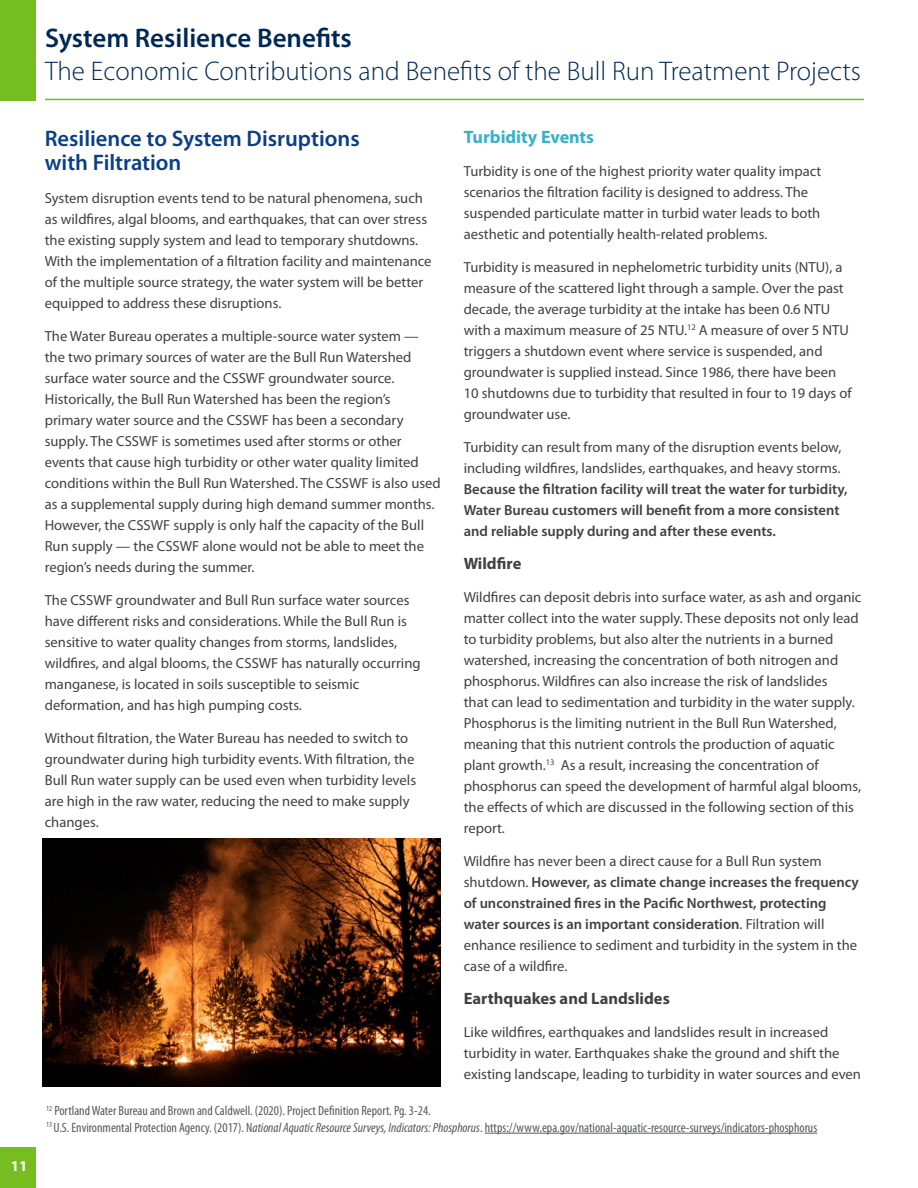
<style>
.page{position:relative;width:918px;height:1188px;background:#fff}
.page>*{position:absolute;margin:0;border:0;box-sizing:border-box;transform-origin:0 0}
.t1{font:300 27px "Myriad Pro";color:#002856}
.t2{font:600 27px "Myriad Pro";color:#002856}
.t3{font:600 22.5px/24px "Myriad Pro";color:#093f89}
.t4{font:700 18px "Myriad Pro";color:#37b0c9}
.t5{font:700 16.5px "Myriad Pro";color:#414042}
.t6{font:700 15px "Myriad Pro";color:#fff}
.t7{font:14.7px/21px "Myriad Pro";color:#414042}
.t8{font:600 14.7px/21px "Myriad Pro";color:#414042}
.t9{font:condensed 13.5px/16.5px "Myriad Pro";color:#58595b}
.s1{font-weight:600}
.s2{font-style:italic}
</style>
<div class="page">
<hr style="left:45px;top:99px;width:819px;height:1px;background:#76bd22">
<div style="left:0;top:0;width:36px;height:100px;background:#76bd22"></div>
<hr style="left:485px;top:1133px;width:332px;height:1px;background:#58595b">
<img style="left:43px;top:839px;width:398px;height:248px">
<div style="left:0;top:1147px;width:36px;height:41px;background:#76bd22"></div>
<p class="t6" style="left:11px;top:1156px;width:18px">11</p>
<h1 class="t2" style="left:45px;top:21px;width:308px">System Resilience Benefits</h1>
<h1 class="t1" style="left:45px;top:54px;width:817px">The Economic Contributions and Benefits of the Bull Run Treatment Projects</h1>
<p class="t4" style="left:464px;top:125px;width:132px">Turbidity Events</p>
<p class="t7" style="left:464px;top:160px;width:359px">Turbidity is one of the highest priority water quality impact scenarios the filtration facility is designed to address. The suspended particulate matter in turbid water leads to both aesthetic and potentially health-related problems.</p>
<p class="t7" style="left:464px;top:256px;width:389px">Turbidity is measured in nephelometric turbidity units (NTU), a measure of the scattered light through a sample. Over the past decade, the average turbidity at the intake has been 0.6 NTU with a maximum measure of 25 NTU.<sup>12</sup> A measure of over 5 NTU triggers a shutdown event where service is suspended, and groundwater is supplied instead. Since 1986, there have been 10 shutdowns due to turbidity that resulted in four to 19 days of groundwater use.</p>
<p class="t7" style="left:464px;top:436px;width:379px">Turbidity can result from many of the disruption events below, including wildfires, landslides, earthquakes, and heavy storms.</p>
<p class="t8" style="left:464px;top:478px;width:385px">Because the filtration facility will treat the water for turbidity,<br>Water Bureau customers will benefit from a more consistent and reliable supply during and after these events.</p>
<p class="t5" style="left:464px;top:553px;width:59px">Wildfire</p>
<p class="t7" style="left:464px;top:586px;width:399px">Wildfires can deposit debris into surface water, as ash and organic matter collect into the water supply. These deposits not only lead to turbidity problems, but also alter the nutrients in a burned watershed, increasing the concentration of both nitrogen and phosphorus. Wildfires can also increase the risk of landslides<br>that can lead to sedimentation and turbidity in the water supply.<br>Phosphorus is the limiting nutrient in the Bull Run Watershed, meaning that this nutrient controls the production of aquatic plant growth.<sup>13</sup> As a result, increasing the concentration of phosphorus can speed the development of harmful algal blooms, the effects of which are discussed in the following section of this report.</p>
<p class="t7" style="left:464px;top:850px;width:397px">Wildfire has never been a direct cause for a Bull Run system shutdown. <span class="s1">However, as climate change increases the frequency of unconstrained fires in the Pacific Northwest, protecting water sources is an important consideration</span>. Filtration will enhance resilience to sediment and turbidity in the system in the case of a wildfire.</p>
<p class="t5" style="left:464px;top:988px;width:208px">Earthquakes and Landslides</p>
<p class="t7" style="left:464px;top:1021px;width:399px">Like wildfires, earthquakes and landslides result in increased turbidity in water. Earthquakes shake the ground and shift the existing landscape, leading to turbidity in water sources and even</p>
<p class="t9" style="left:46px;top:1102px;width:772px"><sup>12</sup> Portland Water Bureau and Brown and Caldwell. (2020). Project Definition Report. Pg. 3-24.<br><sup>13</sup> U.S. Environmental Protection Agency. (2017). N<span class="s2">ational Aquatic Resource Surveys, Indicators: Phosphorus</span>. https://www.epa.gov/national-aquatic-resource-surveys/indicators-phosphorus</p>
<h2 class="t3" style="left:45px;top:126px;width:316px">Resilience to System Disruptions with Filtration</h2>
<p class="t7" style="left:45px;top:188px;width:388px">System disruption events tend to be natural phenomena, such as wildfires, algal blooms, and earthquakes, that can over stress the existing supply system and lead to temporary shutdowns.<br>With the implementation of a filtration facility and maintenance of the multiple source strategy, the water system will be better equipped to address these disruptions.</p>
<p class="t7" style="left:45px;top:326px;width:398px">The Water Bureau operates a multiple-source water system — the two primary sources of water are the Bull Run Watershed surface water source and the CSSWF groundwater source.<br>Historically, the Bull Run Watershed has been the region’s primary water source and the CSSWF has been a secondary supply. The CSSWF is sometimes used after storms or other events that cause high turbidity or other water quality limited conditions within the Bull Run Watershed. The CSSWF is also used as a supplemental supply during high demand summer months.<br>However, the CSSWF supply is only half the capacity of the Bull Run supply — the CSSWF alone would not be able to meet the region’s needs during the summer.</p>
<p class="t7" style="left:45px;top:590px;width:377px">The CSSWF groundwater and Bull Run surface water sources have different risks and considerations. While the Bull Run is sensitive to water quality changes from storms, landslides, wildfires, and algal blooms, the CSSWF has naturally occurring manganese, is located in soils susceptible to seismic deformation, and has high pumping costs.</p>
<p class="t7" style="left:45px;top:728px;width:373px">Without filtration, the Water Bureau has needed to switch to groundwater during high turbidity events. With filtration, the Bull Run water supply can be used even when turbidity levels are high in the raw water, reducing the need to make supply changes.</p>
</div>
